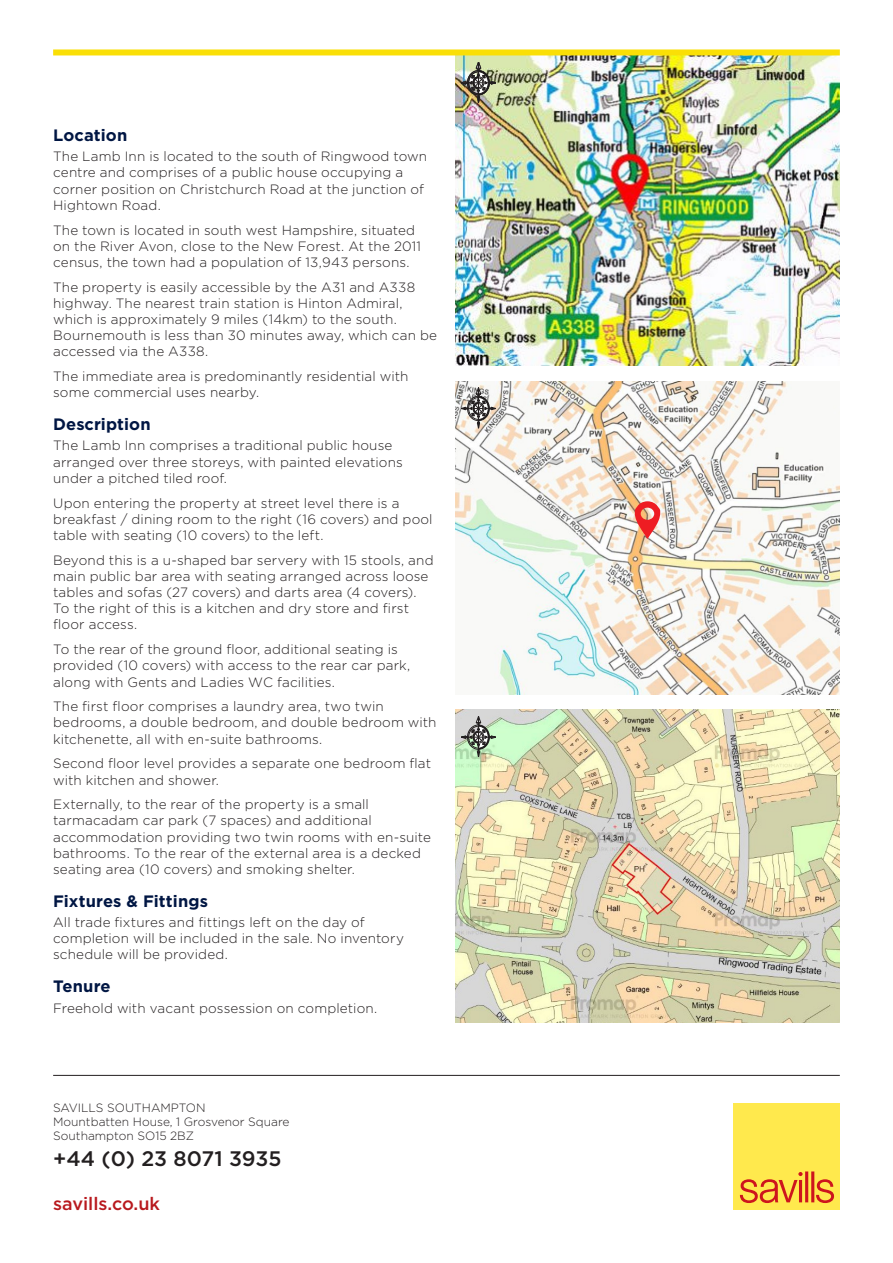
<style>
.page{position:relative;width:893px;height:1263px;background:#fff}
.page>*{position:absolute;margin:0;border:0;box-sizing:border-box;transform-origin:0 0}
.t1{font:500 21px "Gotham";letter-spacing:-.005em;color:#231f20}
.t2{font:500 18px "Gotham";color:#b8191e}
.H3_-_Content_Header{font:700 16.5px "Gotham";letter-spacing:.005em;color:#001643}
.Body_-_9pt{font:300 13.5px/16.2px "Gotham";letter-spacing:.01em;color:#231f20}
.t3{font:300 12px/14.4px "Gotham";color:#231f20}
</style>
<div class="page">
<img style="left:455px;top:55px;width:385px;height:310px">
<img style="left:455px;top:710px;width:385px;height:313px">
<img style="left:455px;top:381px;width:385px;height:313px">
<svg style="left:461px;top:62px;width:35px;height:40px"></svg>
<svg style="left:461px;top:388px;width:35px;height:40px"></svg>
<svg style="left:634px;top:501px;width:27px;height:37px"></svg>
<svg style="left:461px;top:716px;width:35px;height:41px"></svg>
<hr style="left:53px;top:1075px;width:787px;height:1px;background:#231f20">
<div style="left:733px;top:1103px;width:107px;height:107px;background:#ffe94d"></div>
<svg style="left:740px;top:1171px;width:94px;height:32px"></svg>
<div style="left:53px;top:49px;width:787px;height:6px;background:#fadf06"></div>
<p class="H3_-_Content_Header" style="left:53px;top:124px;width:76px">Location</p>
<p class="Body_-_9pt" style="left:53px;top:148px;width:375px">The Lamb Inn is located to the south of Ringwood town centre and comprises of a public house occupying a corner position on Christchurch Road at the junction of Hightown Road.</p>
<p class="Body_-_9pt" style="left:53px;top:221px;width:369px">The town is located in south west Hampshire, situated on the River Avon, close to the New Forest. At the 2011 census, the town had a population of 13,943 persons.</p>
<p class="Body_-_9pt" style="left:53px;top:278px;width:385px">The property is easily accessible by the A31 and A338 highway. The nearest train station is Hinton Admiral, which is approximately 9 miles (14km) to the south.<br>Bournemouth is less than 30 minutes away, which can be accessed via the A338.</p>
<p class="Body_-_9pt" style="left:53px;top:368px;width:357px">The immediate area is predominantly residential with some commercial uses nearby.</p>
<p class="H3_-_Content_Header" style="left:53px;top:413px;width:99px">Description</p>
<p class="Body_-_9pt" style="left:53px;top:437px;width:351px">The Lamb Inn comprises a traditional public house arranged over three storeys, with painted elevations under a pitched tiled roof.</p>
<p class="Body_-_9pt" style="left:53px;top:494px;width:381px">Upon entering the property at street level there is a breakfast / dining room to the right (16 covers) and pool table with seating (10 covers) to the left.</p>
<p class="Body_-_9pt" style="left:53px;top:551px;width:382px">Beyond this is a u-shaped bar servery with 15 stools, and main public bar area with seating arranged across loose tables and sofas (27 covers) and darts area (4 covers).<br>To the right of this is a kitchen and dry store and first floor access.</p>
<p class="Body_-_9pt" style="left:53px;top:641px;width:359px">To the rear of the ground floor, additional seating is provided (10 covers) with access to the rear car park, along with Gents and Ladies WC facilities.</p>
<p class="Body_-_9pt" style="left:53px;top:698px;width:385px">The first floor comprises a laundry area, two twin bedrooms, a double bedroom, and double bedroom with kitchenette, all with en-suite bathrooms.</p>
<p class="Body_-_9pt" style="left:53px;top:755px;width:379px">Second floor level provides a separate one bedroom flat with kitchen and shower.</p>
<p class="Body_-_9pt" style="left:53px;top:796px;width:379px">Externally, to the rear of the property is a small tarmacadam car park (7 spaces) and additional accommodation providing two twin rooms with en-suite bathrooms. To the rear of the external area is a decked seating area (10 covers) and smoking shelter.</p>
<p class="H3_-_Content_Header" style="left:53px;top:890px;width:156px">Fixtures &amp; Fittings</p>
<p class="Body_-_9pt" style="left:53px;top:914px;width:352px">All trade fixtures and fittings left on the day of completion will be included in the sale. No inventory schedule will be provided.</p>
<p class="H3_-_Content_Header" style="left:53px;top:975px;width:59px">Tenure</p>
<p class="Body_-_9pt" style="left:53px;top:999px;width:326px">Freehold with vacant possession on completion.</p>
<p class="t3" style="left:53px;top:1100px;width:238px">SAVILLS SOUTHAMPTON<br>Mountbatten House, 1 Grosvenor Square<br>Southampton SO15 2BZ</p>
<h1 class="t1" style="left:53px;top:1144px;width:230px">+44 (0) 23 8071 3935</h1>
<h2 class="t2" style="left:53px;top:1192px;width:108px">savills.co.uk</h2>
</div>
